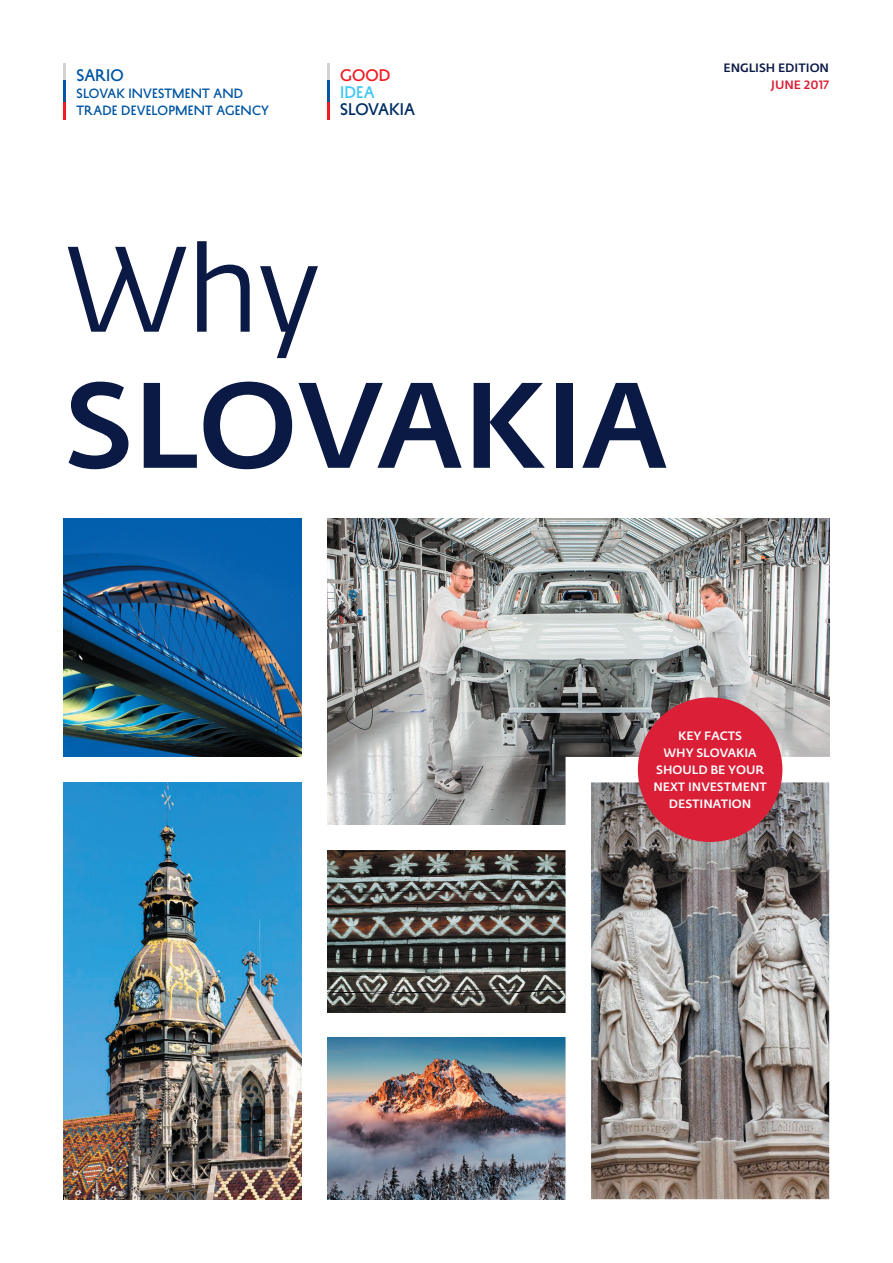
<style>
.page{position:relative;width:893px;height:1263px;background:#fff}
.page>*{position:absolute;margin:0;border:0;box-sizing:border-box;transform-origin:0 0}
.t1{font:500 120px "Fedra Sans Pro";letter-spacing:.03em;color:#0b1a44}
.t2{font:120px "Fedra Sans Pro";color:#0b1a44}
.t3{font:15px "History Four";letter-spacing:-.015em;color:#002d66}
.t4{font:15px "History Four";letter-spacing:.005em;color:#0155a2}
.t5{font:15px "History Four";color:#ee1d23}
.t6{font:15px "History Four";color:#40c7f4}
.t7{font:500 12px/17px "Fedra Sans Pro";color:#fff;text-align:center}
.t8{font:12px/17px "History Four";letter-spacing:.015em;color:#0155a2}
.t9{font:500 12px "Fedra Sans Pro";color:#0b1a44}
.t10{font:500 12px "Fedra Sans Pro";color:#da1f37}
</style>
<div class="page">
<img style="left:327px;top:850px;width:226px;height:162px">
<svg style="left:64px;top:64px;width:2px;height:17px"></svg>
<svg style="left:64px;top:102px;width:2px;height:17px"></svg>
<hr style="left:64px;top:81px;width:2px;height:21px;background:#0155a2">
<hr style="left:327px;top:64px;width:3px;height:17px;background:#d1d2d4">
<hr style="left:327px;top:102px;width:3px;height:17px;background:#ee1d23">
<hr style="left:327px;top:81px;width:3px;height:21px;background:#0155a2">
<img style="left:327px;top:1037px;width:226px;height:162px">
<img style="left:327px;top:519px;width:502px;height:306px">
<img style="left:64px;top:782px;width:238px;height:417px">
<img style="left:64px;top:519px;width:238px;height:238px">
<img style="left:553px;top:744px;width:277px;height:456px">
<div style="left:638px;top:697px;width:144px;height:145px;background:#da1f37;border-radius:50%"></div>
<p class="t4" style="left:77px;top:65px;width:49px">SARIO</p>
<p class="t8" style="left:77px;top:85px;width:194px">SLOVAK INVESTMENT AND<br>TRADE DEVELOPMENT AGENCY</p>
<p class="t5" style="left:340px;top:65px;width:14px">GOO</p>
<p class="t5" style="left:379px;top:65px;width:13px">D</p>
<p class="t6" style="left:340px;top:82px;width:36px">IDEA</p>
<p class="t3" style="left:340px;top:99px;width:68px">SLOVAKIA</p>
<h1 class="t2" style="left:64px;top:206px;width:257px">Why</h1>
<h1 class="t1" style="left:64px;top:334px;width:591px">SLOVAKIA</h1>
<p class="t9" style="left:723px;top:59px;width:107px">ENGLISH EDITION</p>
<p class="t10" style="left:771px;top:76px;width:59px">JUNE 2017</p>
<p class="t7" style="left:653px;top:726px;width:114px">KEY FACTS<br>WHY SLOVAKIA<br>SHOULD BE YOUR<br>NEXT INVESTMENT<br>DESTINATION</p>
</div>
